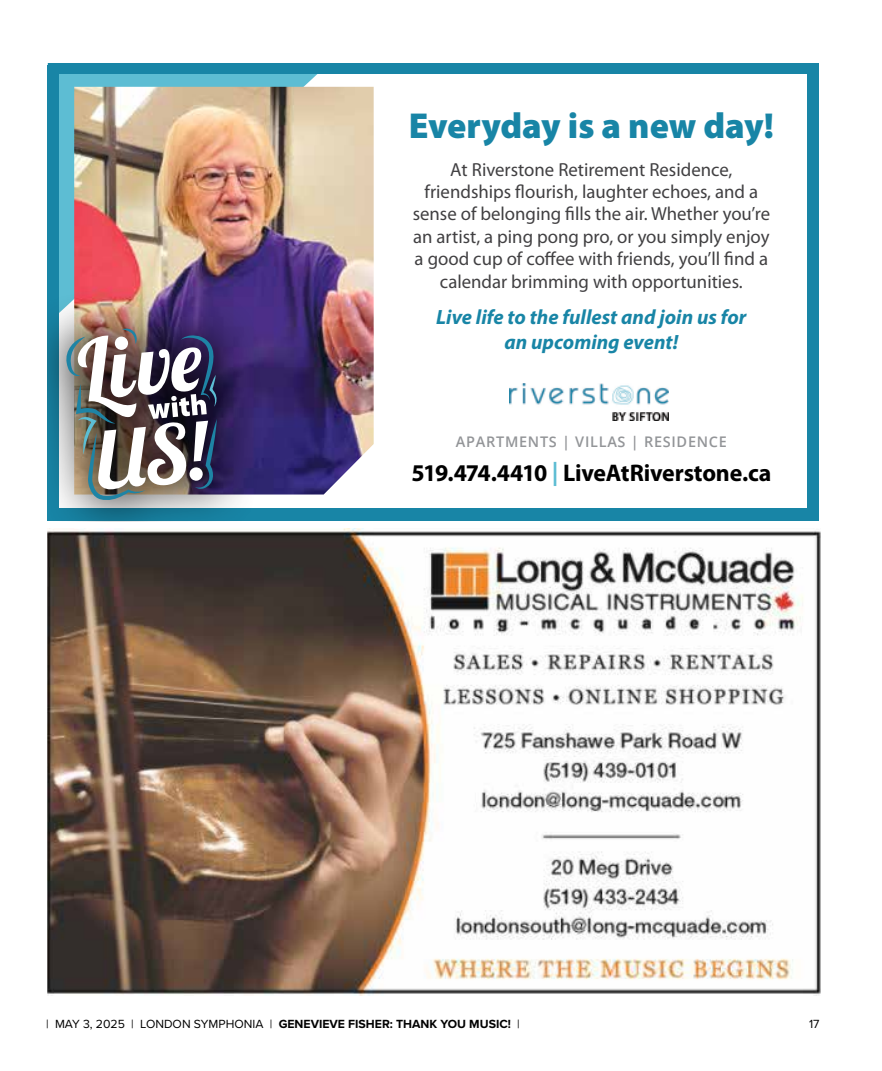
<style>
.page{position:relative;width:882px;height:1071px;background:#fff}
.page>*{position:absolute;margin:0;border:0;box-sizing:border-box;transform-origin:0 0}
.t1{font:900 36.23px "Myriad Pro";letter-spacing:-.005em;color:#1885a6}
.t2{font:700 24.15px "Myriad Pro";letter-spacing:-.01em;color:#000}
.t3{font:italic 700 20.65px/24.8px "Myriad Pro";color:#1885a6;text-align:center}
.t4{font:18.9px/22.4px "Myriad Pro";color:#414042;text-align:center}
.t5{font:600 14.7px "Open Sans";letter-spacing:.05em;color:#939598}
.t6{font:700 12.25px "Proxima Nova";color:#000}
.t7{font:12.25px "Proxima Nova";color:#000}
.s1{color:#5dbdd3}
.s2{font-weight:400}
</style>
<div class="page">
<img style="left:47px;top:529px;width:774px;height:467px">
<svg style="left:59px;top:73px;width:270px;height:210px;background:#60bdd2"></svg>
<img style="left:74px;top:87px;width:300px;height:408px">
<img style="left:510px;top:384px;width:159px;height:37px">
<div style="left:48px;top:508px;width:771px;height:13px;background:#1885a6"></div>
<div style="left:48px;top:63px;width:771px;height:10px;background:#1885a6"></div>
<div style="left:807px;top:65px;width:12px;height:456px;background:#1885a6"></div>
<div style="left:48px;top:65px;width:11px;height:456px;background:#1885a6"></div>
<div style="left:48px;top:283px;width:216px;height:238px;background:#000;opacity:.81"></div>
<img style="left:65px;top:326px;width:152px;height:175px">
<h1 class="t1" style="left:409px;top:105px;width:367px">Everyday is a new day!</h1>
<p class="t4" style="left:413px;top:158px;width:359px">At Riverstone Retirement Residence, friendships flourish, laughter echoes, and a sense of belonging fills the air. Whether you’re an artist, a ping pong pro, or you simply enjoy a good cup of coffee with friends, you’ll find a calendar brimming with opportunities.</p>
<p class="t3" style="left:436px;top:304px;width:312px">Live life to the fullest and join us for an upcoming event!</p>
<p class="t5" style="left:456px;top:431px;width:273px">APARTMENTS | VILLAS | RESIDENCE</p>
<p class="t2" style="left:411px;top:458px;width:362px">519.474.4410 <span class="s1">|</span> LiveAtRiverstone.ca</p>
<p class="t6" style="left:46px;top:1015px;width:475px"><span class="s2">| MAY 3, 2025 | LONDON SYMPHONIA |</span> GENEVIEVE FISHER: THANK YOU MUSIC! <span class="s2">|</span></p>
<p class="t7" style="left:809px;top:1015px;width:12px">17</p>
</div>
